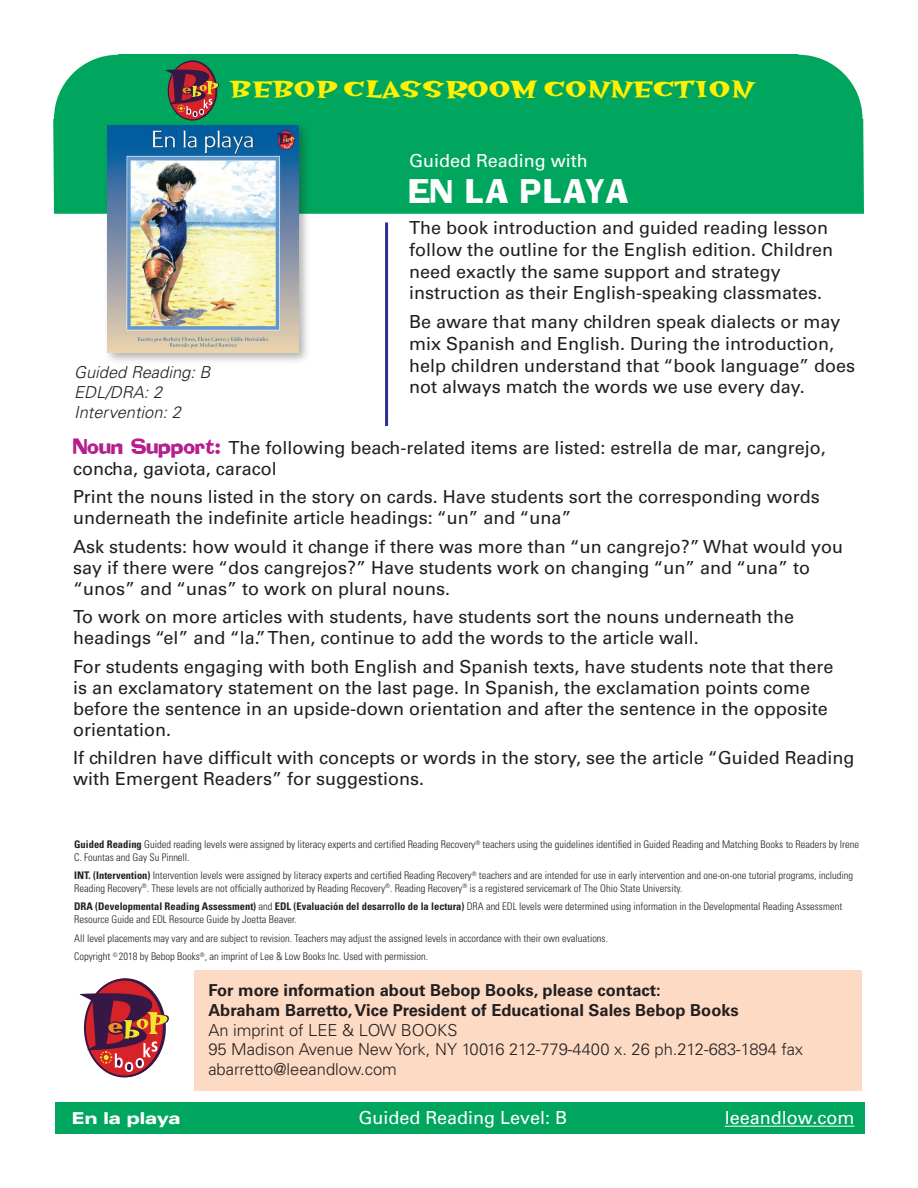
<style>
.page{position:relative;width:918px;height:1188px;background:#fff}
.page>*{position:absolute;margin:0;border:0;box-sizing:border-box;transform-origin:0 0}
.Header_book_title{font:30px "Addled";color:#fff}
.Numbered_Paragraphs{font:26.4px "Hotsy Totsy Bold Mv B";color:#fff101}
.cross_curricular_par{font:18px/21px "Univers";color:#231f20}
.Spanish_language_edi{font:18px/21.6px "Univers";color:#231f20}
.t1{font:18px "Univers";color:#fff}
.contact_info{font:700 16.5px/19.8px "Univers";color:#231f20}
.Spanish_edition_desc{font:italic 300 16.5px/19.8px "Univers";color:#231f20}
.contact_info-2{font:300 16.5px "Univers";color:#231f20}
.t2{font:900 expanded 16.5px "Univers";letter-spacing:-.025em;color:#fff}
.credits{font:300 condensed 10.5px/12.6px "Univers";color:#231f20}
.s1{font-family:"Addled";font-size:19.5px;color:#b41e8d}
.s2{font-weight:700}
.s3{font-weight:300}
</style>
<div class="page">
<div style="left:53px;top:54px;width:811px;height:160px;background:#00a65d"></div>
<svg style="left:168px;top:61px;width:48px;height:59px"></svg>
<svg style="left:165px;top:70px;width:54px;height:47px;background:#784b43"></svg>
<div style="left:55px;top:1102px;width:810px;height:31px;background:#00a65d"></div>
<hr style="left:725px;top:1126px;width:129px;height:1px;background:#fff">
<hr style="left:385px;top:222px;width:3px;height:204px;background:#2e3092">
<div style="left:104px;top:121px;width:206px;height:244px;background:#231f20;opacity:.35"></div>
<img style="left:108px;top:125px;width:190px;height:228px">
<div style="left:195px;top:970px;width:667px;height:121px;background:#fddac4"></div>
<svg style="left:85px;top:980px;width:79px;height:97px"></svg>
<svg style="left:80px;top:993px;width:89px;height:79px"></svg>
<p class="Numbered_Paragraphs" style="left:230px;top:75px;width:525px">BEBOP CLASSROOM CONNECTION</p>
<p class="Spanish_edition_desc" style="left:74px;top:362px;width:138px">Guided Reading: B<br>EDL/DRA: 2</p>
<p class="Spanish_edition_desc" style="left:74px;top:402px;width:108px">Intervention: 2</p>
<p class="t1" style="left:409px;top:150px;width:180px">Guided Reading with</p>
<p class="Header_book_title" style="left:409px;top:172px;width:221px">EN LA PLAYA</p>
<p class="Spanish_language_edi" style="left:409px;top:217px;width:426px">The book introduction and guided reading lesson follow the outline for the English edition. Children need exactly the same support and strategy instruction as their English-speaking classmates.</p>
<p class="Spanish_language_edi" style="left:409px;top:311px;width:448px">Be aware that many children speak dialects or may mix Spanish and English. During the introduction, help children understand that “book language” does not always match the words we use every day.</p>
<p class="cross_curricular_par" style="left:73px;top:437px;width:754px"><span class="s1">Noun Support:</span> The following beach-related items are listed: estrella de mar, cangrejo, concha, gaviota, caracol</p>
<p class="cross_curricular_par" style="left:73px;top:486px;width:748px">Print the nouns listed in the story on cards. Have students sort the corresponding words underneath the indefinite article headings: “un” and “una”</p>
<p class="cross_curricular_par" style="left:73px;top:536px;width:772px">Ask students: how would it change if there was more than “un cangrejo?” What would you say if there were “dos cangrejos?” Have students work on changing “un” and “una” to “unos” and “unas” to work on plural nouns.</p>
<p class="cross_curricular_par" style="left:73px;top:606px;width:723px">To work on more articles with students, have students sort the nouns underneath the headings “el” and “la.” Then, continue to add the words to the article wall.</p>
<p class="cross_curricular_par" style="left:73px;top:656px;width:762px">For students engaging with both English and Spanish texts, have students note that there is an exclamatory statement on the last page. In Spanish, the exclamation points come before the sentence in an upside-down orientation and after the sentence in the opposite orientation.</p>
<p class="cross_curricular_par" style="left:73px;top:747px;width:783px">If children have difficult with concepts or words in the story, see the article “Guided Reading with Emergent Readers” for suggestions.</p>
<p class="credits" style="left:74px;top:838px;width:786px"><span class="s2">Guided Reading</span> Guided reading levels were assigned by literacy experts and certified Reading Recovery<sup>®</sup> teachers using the guidelines identified in Guided Reading and Matching Books to Readers by Irene<br>C. Fountas and Gay Su Pinnell.</p>
<p class="credits" style="left:74px;top:869px;width:780px"><span class="s2">INT. (Intervention)</span> Intervention levels were assigned by literacy experts and certified Reading Recovery<sup>®</sup> teachers and are intended for use in early intervention and one-on-one tutorial programs, including<br>Reading Recovery<sup>®</sup>. These levels are not officially authorized by Reading Recovery<sup>®</sup>. Reading Recovery<sup>®</sup> is a registered servicemark of The Ohio State University.</p>
<p class="credits" style="left:74px;top:900px;width:770px"><span class="s2">DRA (Developmental Reading Assessment)</span> and <span class="s2">EDL (Evaluación del desarrollo de la lectura)</span> DRA and EDL levels were determined using information in the Developmental Reading Assessment<br>Resource Guide and EDL Resource Guide by Joetta Beaver.</p>
<p class="credits" style="left:74px;top:932px;width:535px">All level placements may vary and are subject to revision. Teachers may adjust the assigned levels in accordance with their own evaluations.</p>
<p class="credits" style="left:74px;top:950px;width:355px">Copyright <sup>©</sup> 2018 by Bebop Books<sup>®</sup>, an imprint of Lee &amp; Low Books Inc. Used with permission.</p>
<p class="contact_info" style="left:208px;top:981px;width:596px">For more information about Bebop Books, please contact:<br>Abraham Barretto, Vice President of Educational Sales Bebop Books<br><span class="s3">An imprint of LEE &amp; LOW BOOKS<br>95 Madison Avenue New York, NY 10016 212-779-4400 x. 26 ph.212-683-1894 fax</span></p>
<p class="contact_info-2" style="left:208px;top:1059px;width:190px">abarretto@leeandlow.com</p>
<p class="t2" style="left:71px;top:1109px;width:111px">En la playa</p>
<p class="t1" style="left:359px;top:1107px;width:210px">Guided Reading Level: B</p>
<p class="t1" style="left:725px;top:1107px;width:131px">leeandlow.com</p>
</div>
